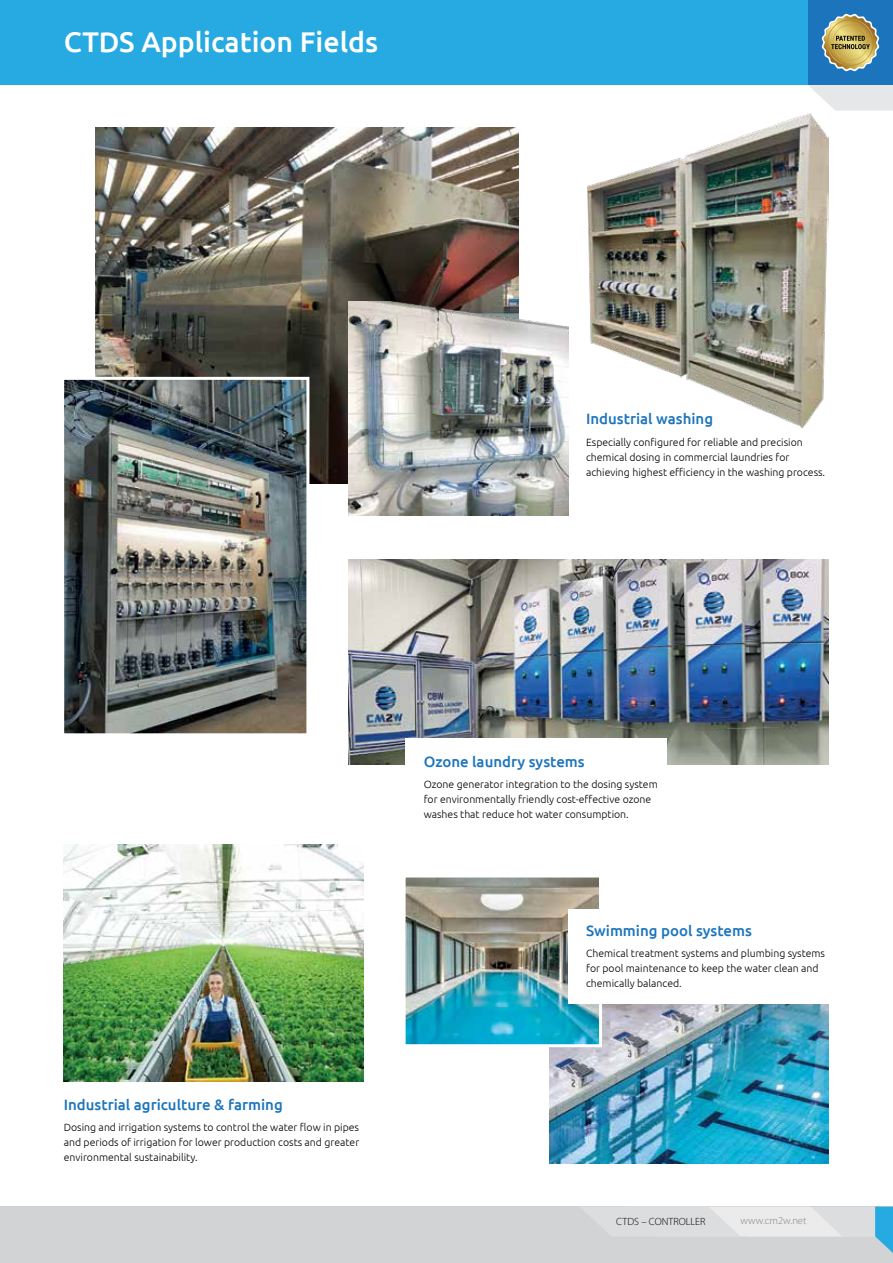
<style>
.page{position:relative;width:893px;height:1263px;background:#fff}
.page>*{position:absolute;margin:0;border:0;box-sizing:border-box;transform-origin:0 0}
.t1{font:500 28.5px "Ubuntu";color:#fff}
.t2{font:500 15px "Ubuntu";color:#1c75bc}
.t3{font:300 10.5px/15px "Ubuntu";color:#000}
.t4{font:300 10.5px "Myriad Pro";color:#000}
.t5{font:300 10.5px "Myriad Pro";color:#808285}
</style>
<div class="page">
<div style="left:0;top:1206px;width:893px;height:57px;background:#d1d3d4"></div>
<div style="left:747px;top:1206px;width:146px;height:30px;background:#dcddde"></div>
<svg style="left:875px;top:1206px;width:18px;height:47px"></svg>
<div style="left:0;top:0;width:893px;height:85px;background:#27aae1"></div>
<div style="left:808px;top:0;width:85px;height:85px;background:#1c75bc"></div>
<svg style="left:808px;top:85px;width:85px;height:26px"></svg>
<svg style="left:581px;top:1206px;width:261px;height:30px"></svg>
<svg style="left:822px;top:14px;width:57px;height:57px"></svg>
<img style="left:348px;top:559px;width:480px;height:206px">
<img style="left:96px;top:128px;width:423px;height:355px">
<img style="left:64px;top:845px;width:299px;height:236px">
<img style="left:549px;top:1004px;width:280px;height:159px">
<img style="left:405px;top:877px;width:198px;height:172px">
<img style="left:64px;top:375px;width:247px;height:359px">
<img style="left:587px;top:113px;width:242px;height:314px">
<img style="left:348px;top:301px;width:220px;height:215px">
<div style="left:406px;top:738px;width:261px;height:71px;background:#fff"></div>
<div style="left:568px;top:909px;width:94px;height:95px;background:#fff"></div>
<h1 class="t1" style="left:64px;top:24px;width:316px">CTDS Application Fields</h1>
<h2 class="t2" style="left:586px;top:409px;width:129px">Industrial washing</h2>
<p class="t3" style="left:586px;top:434px;width:241px">Especially configured for reliable and precision chemical dosing in commercial laundries for achieving highest efficiency in the washing process.</p>
<h2 class="t2" style="left:64px;top:1095px;width:220px">Industrial agriculture &amp; farming</h2>
<p class="t3" style="left:64px;top:1119px;width:297px;text-align:justify">Dosing and irrigation systems to control the water flow in pipes and periods of irrigation for lower production costs and greater environmental sustainability.</p>
<h2 class="t2" style="left:424px;top:752px;width:163px">Ozone laundry systems</h2>
<p class="t3" style="left:424px;top:777px;width:236px">Ozone generator integration to the dosing system for environmentally friendly cost-effective ozone washes that reduce hot water consumption.</p>
<h2 class="t2" style="left:586px;top:921px;width:167px">Swimming pool systems</h2>
<p class="t3" style="left:586px;top:945px;width:241px">Chemical treatment systems and plumbing systems for pool maintenance to keep the water clean and chemically balanced.</p>
<p class="t4" style="left:616px;top:1215px;width:91px">CTDS – CONTROLLER</p>
<p class="t5" style="left:740px;top:1214px;width:67px">www.cm2w.net</p>
</div>
